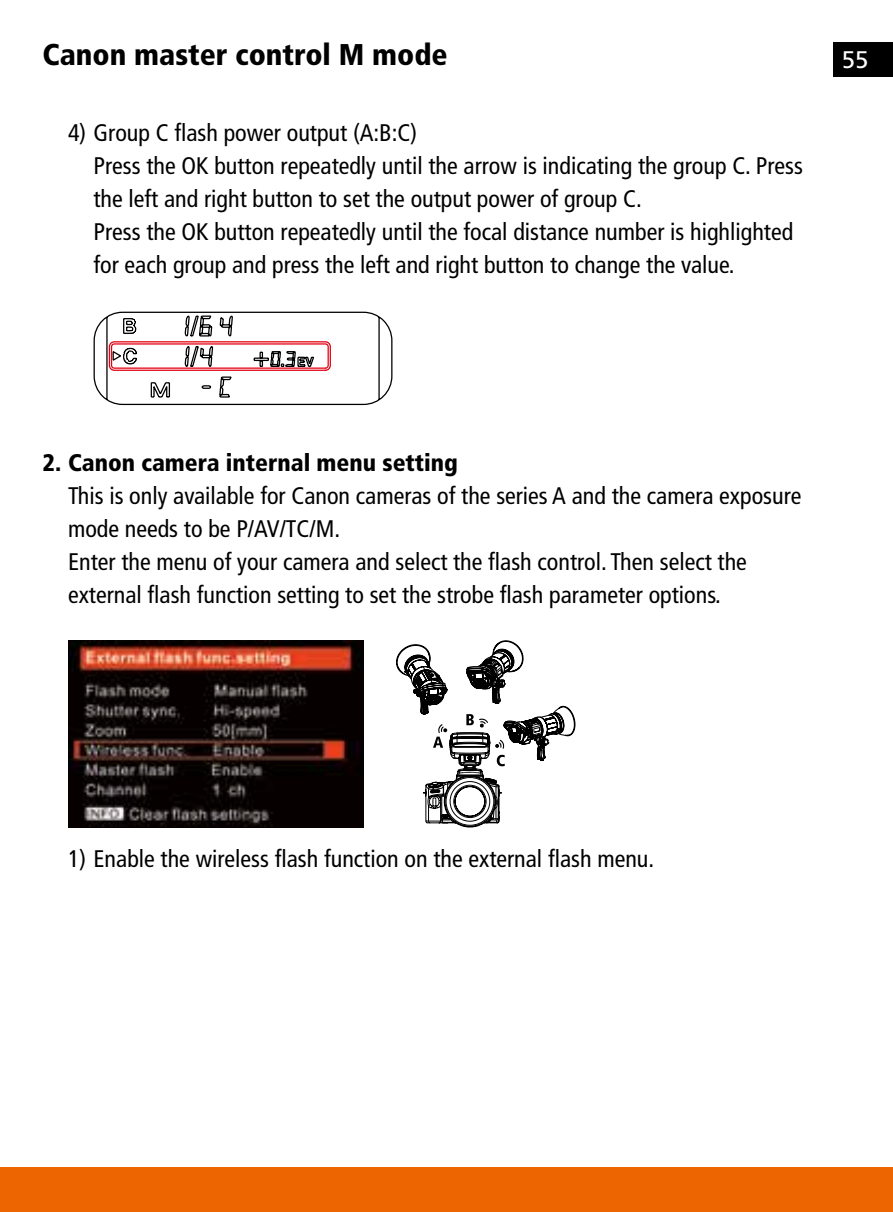
<style>
.page{position:relative;width:893px;height:1212px;background:#fff}
.page>*{position:absolute;margin:0;border:0;box-sizing:border-box;transform-origin:0 0}
.t1{font:900 condensed 30px "Frutiger LT";color:#000}
.t2{font:condensed 24px/33px "Frutiger LT";color:#000}
.t3{font:900 condensed 24px "Frutiger LT";color:#000}
.t4{font:24px "Frutiger LT";color:#fff}
</style>
<div class="page">
<div style="left:0;top:1167px;width:893px;height:45px;background:#ec6500"></div>
<div style="left:833px;top:43px;width:60px;height:34px;background:#000"></div>
<svg style="left:93px;top:311px;width:300px;height:95px"></svg>
<img style="left:68px;top:640px;width:295px;height:187px">
<svg style="left:396px;top:640px;width:180px;height:188px"></svg>
<p class="t1" style="left:43px;top:37px;width:407px">Canon master control M mode</p>
<p class="t4" style="left:842px;top:46px;width:28px">55</p>
<p class="t2" style="left:94px;top:116px;width:711px;text-indent:-26px">4) Group C flash power output (A:B:C)<br>Press the OK button repeatedly until the arrow is indicating the group C. Press the left and right button to set the output power of group C.<br>Press the OK button repeatedly until the focal distance number is highlighted for each group and press the left and right button to change the value.</p>
<p class="t3" style="left:43px;top:448px;width:417px">2. Canon camera internal menu setting</p>
<p class="t2" style="left:68px;top:479px;width:735px">This is only available for Canon cameras of the series A and the camera exposure mode needs to be P/AV/TC/M.<br>Enter the menu of your camera and select the flash control. Then select the external flash function setting to set the strobe flash parameter options.</p>
<p class="t2" style="left:68px;top:842px;width:584px">1) Enable the wireless flash function on the external flash menu.</p>
</div>
